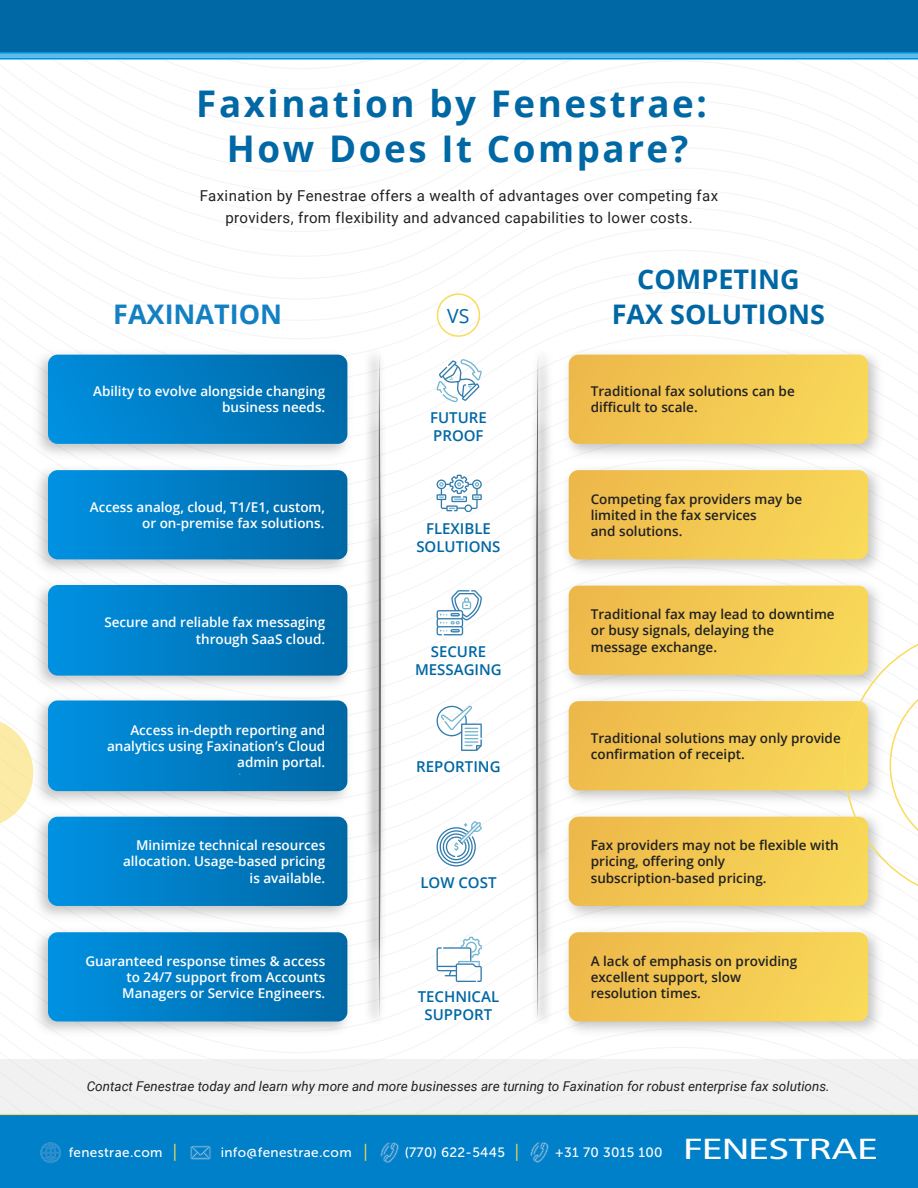
<style>
.page{position:relative;width:918px;height:1188px;background:#fff}
.page>*{position:absolute;margin:0;border:0;box-sizing:border-box;transform-origin:0 0}
.t1{font:700 36.75px/45px "Open Sans";letter-spacing:.07em;color:#0068a4;text-align:center}
.t2{font:29.55px "Rolphie Semibold Expd";color:#fff;scale:1.15 1}
.t3{font:700 27px "Open Sans";color:#0067a4}
.t4{font:700 27px "Open Sans";color:#1480c4}
.t5{font:19.5px "Open Sans";color:#0067a4}
.t6{font:15px/22.5px "Roboto";letter-spacing:.025em;color:#212121;text-align:center}
.t7{font:600 15px/18px "Open Sans";color:#0067a4;text-align:center}
.t8{font:600 13.5px/16.2px "Open Sans";color:#212121}
.t9{font:600 13.5px/16.2px "Open Sans";color:#fff;text-align:right}
.t10{font:italic 13.5px "Roboto";color:#212121}
.t11{font:13.5px "Museo Sans 500";letter-spacing:.025em;color:#fff}
.s1{font-family:"Museo Sans 300";font-style:italic;font-size:18px;color:#f9db5a}
</style>
<div class="page">
<img style="left:32px;top:346px;width:326px;height:114px">
<svg style="left:48px;top:355px;width:299px;height:89px;background:#017cc3"></svg>
<img style="left:32px;top:461px;width:324px;height:114px">
<svg style="left:48px;top:470px;width:299px;height:89px;background:#017cc3"></svg>
<img style="left:32px;top:575px;width:325px;height:115px">
<svg style="left:48px;top:585px;width:299px;height:91px;background:#017cc3"></svg>
<img style="left:33px;top:690px;width:325px;height:117px">
<img style="left:32px;top:808px;width:325px;height:114px">
<svg style="left:48px;top:817px;width:299px;height:89px;background:#007cc3"></svg>
<img style="left:32px;top:922px;width:326px;height:119px">
<svg style="left:48px;top:932px;width:299px;height:90px;background:#027dc3"></svg>
<img style="left:562px;top:348px;width:322px;height:112px">
<svg style="left:569px;top:355px;width:299px;height:89px;background:#f2c852"></svg>
<img style="left:562px;top:460px;width:323px;height:116px">
<svg style="left:569px;top:470px;width:299px;height:89px;background:#f2c852"></svg>
<img style="left:562px;top:576px;width:303px;height:96px">
<img style="left:559px;top:922px;width:326px;height:119px">
<svg style="left:569px;top:932px;width:299px;height:90px;background:#f2c953"></svg>
<div style="left:0;top:1059px;width:918px;height:55px;background:#f1f1f1"></div>
<svg style="left:0;top:721px;width:33px;height:107px"></svg>
<div style="left:0;top:1114px;width:918px;height:74px;background:#0080c9"></div>
<svg style="left:40px;top:1142px;width:21px;height:21px"></svg>
<svg style="left:381px;top:1142px;width:18px;height:21px"></svg>
<svg style="left:190px;top:1146px;width:21px;height:13px"></svg>
<svg style="left:530px;top:1142px;width:19px;height:21px"></svg>
<svg style="left:569px;top:586px;width:349px;height:320px"></svg>
<hr style="left:0;top:1114px;width:918px;height:1px;background:#f9db5a">
<svg style="left:48px;top:700px;width:299px;height:91px;background:#027dc3"></svg>
<img style="left:360px;top:348px;width:30px;height:677px">
<svg style="left:379px;top:354px;width:2px;height:666px"></svg>
<img style="left:529px;top:360px;width:25px;height:663px">
<svg style="left:535px;top:357px;width:4px;height:663px"></svg>
<div style="left:437px;top:293px;width:43px;height:44px;border:2px solid #f9db5a;border-radius:21px"></div>
<svg style="left:436px;top:359px;width:46px;height:43px"></svg>
<svg style="left:437px;top:475px;width:45px;height:37px"></svg>
<svg style="left:437px;top:590px;width:45px;height:45px"></svg>
<svg style="left:437px;top:705px;width:45px;height:46px"></svg>
<svg style="left:437px;top:821px;width:45px;height:45px"></svg>
<svg style="left:437px;top:937px;width:45px;height:45px"></svg>
<svg style="left:0;top:0;width:918px;height:60px;background:#0971ad"></svg>
<h1 class="t1" style="left:196px;top:80px;width:512px">Faxination by Fenestrae:<br>How Does It Compare?</h1>
<p class="t6" style="left:200px;top:184px;width:520px">Faxination by Fenestrae offers a wealth of advantages over competing fax providers, from flexibility and advanced capabilities to lower costs.</p>
<h3 class="t4" style="left:113px;top:295px;width:170px">FAXINATION</h3>
<p class="t9" style="left:93px;top:383px;width:234px">Ability to evolve alongside changing business needs.</p>
<p class="t9" style="left:90px;top:499px;width:237px">Access analog, cloud, T1/E1, custom, or on-premise fax solutions.</p>
<p class="t9" style="left:104px;top:614px;width:222px">Secure and reliable fax messaging through SaaS cloud.</p>
<p class="t9" style="left:107px;top:721px;width:220px">Access in-depth reporting and analytics using Faxination’s Cloud admin portal.</p>
<p class="t9" style="left:123px;top:837px;width:204px">Minimize technical resources allocation. Usage-based pricing is available.</p>
<p class="t9" style="left:85px;top:953px;width:241px">Guaranteed response times &amp; access to 24/7 support from Accounts<br>Managers or Service Engineers.</p>
<h3 class="t3" style="left:637px;top:261px;width:164px">COMPETING</h3>
<h3 class="t5" style="left:447px;top:302px;width:24px">VS</h3>
<h3 class="t3" style="left:612px;top:295px;width:215px">FAX SOLUTIONS</h3>
<p class="t7" style="left:430px;top:409px;width:58px;text-align:left">FUTURE<br>PROOF</p>
<p class="t7" style="left:416px;top:519px;width:86px">FLEXIBLE<br>SOLUTIONS</p>
<p class="t7" style="left:415px;top:642px;width:88px">SECURE<br>MESSAGING</p>
<p class="t7" style="left:416px;top:757px;width:86px">REPORTING</p>
<p class="t7" style="left:420px;top:873px;width:78px">LOW COST</p>
<p class="t7" style="left:418px;top:987px;width:83px">TECHNICAL<br>SUPPORT</p>
<p class="t8" style="left:591px;top:383px;width:206px">Traditional fax solutions can be difficult to scale.</p>
<p class="t8" style="left:591px;top:490px;width:213px">Competing fax providers may be limited in the fax services<br>and solutions.</p>
<p class="t8" style="left:591px;top:606px;width:245px">Traditional fax may lead to downtime or busy signals, delaying the<br>message exchange.</p>
<p class="t8" style="left:591px;top:730px;width:252px">Traditional solutions may only provide confirmation of receipt.</p>
<p class="t8" style="left:591px;top:837px;width:250px">Fax providers may not be flexible with pricing, offering only subscription-based pricing.</p>
<p class="t8" style="left:591px;top:953px;width:208px">A lack of emphasis on providing excellent support, slow resolution times.</p>
<p class="t10" style="left:87px;top:1077px;width:745px">Contact Fenestrae today and learn why more and more businesses are turning to Faxination for robust enterprise fax solutions.</p>
<p class="t11" style="left:69px;top:1145px;width:111px">fenestrae.com <span class="s1">|</span></p>
<p class="t11" style="left:221px;top:1145px;width:149px">info@fenestrae.com <span class="s1">|</span></p>
<p class="t11" style="left:405px;top:1145px;width:116px">(770) 622-5445 <span class="s1">|</span></p>
<p class="t11" style="left:555px;top:1145px;width:109px">+31 70 3015 100</p>
<h2 class="t2" style="left:684px;top:1131px;width:170px">FENESTRAE</h2>
</div>
